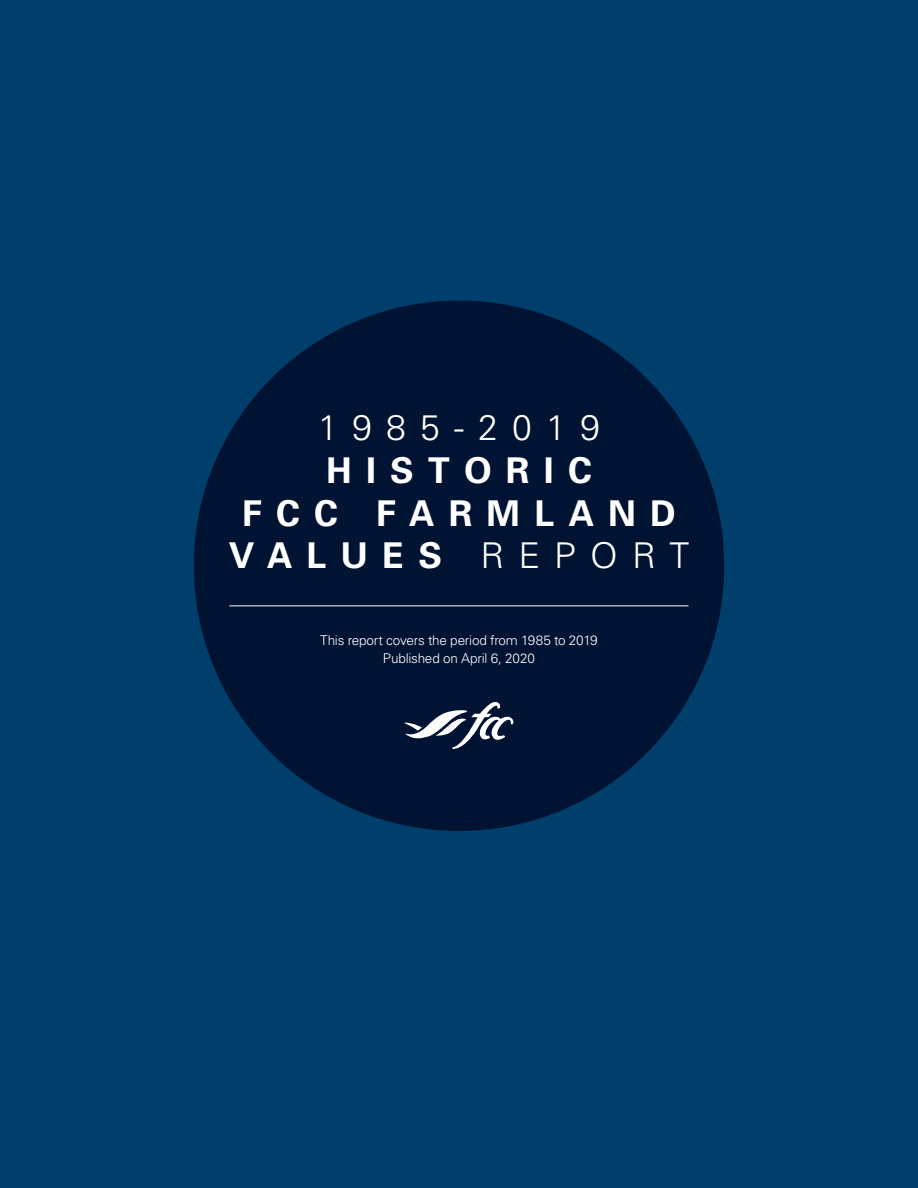
<style>
.page{position:relative;width:918px;height:1188px;background:#003e6b}
.page>*{position:absolute;margin:0;border:0;box-sizing:border-box;transform-origin:0 0}
.t1{font:700 35.55px/42.6px "Univers";letter-spacing:.4em;color:#fff;text-align:center}
.t2{font:300 35.55px "Univers";letter-spacing:.4em;color:#fff}
.t3{font:300 13.5px/18px "Univers";letter-spacing:-.015em;color:#fff;text-align:center}
.s1{font-weight:300}
</style>
<div class="page">
<div style="left:192px;top:299px;width:534px;height:533px;background:#001332;border-radius:50%"></div>
<hr style="left:230px;top:605px;width:458px;height:1px;background:#fff">
<svg style="left:405px;top:702px;width:109px;height:47px"></svg>
<h1 class="t2" style="left:318px;top:406px;width:283px">1985-2019</h1>
<h1 class="t1" style="left:229px;top:448px;width:462px">HISTORIC<br>FCC FARMLAND<br>VALUES <span class="s1">REPORT</span></h1>
<p class="t3" style="left:320px;top:630px;width:279px">This report covers the period from 1985 to 2019<br>Published on April 6, 2020</p>
</div>
